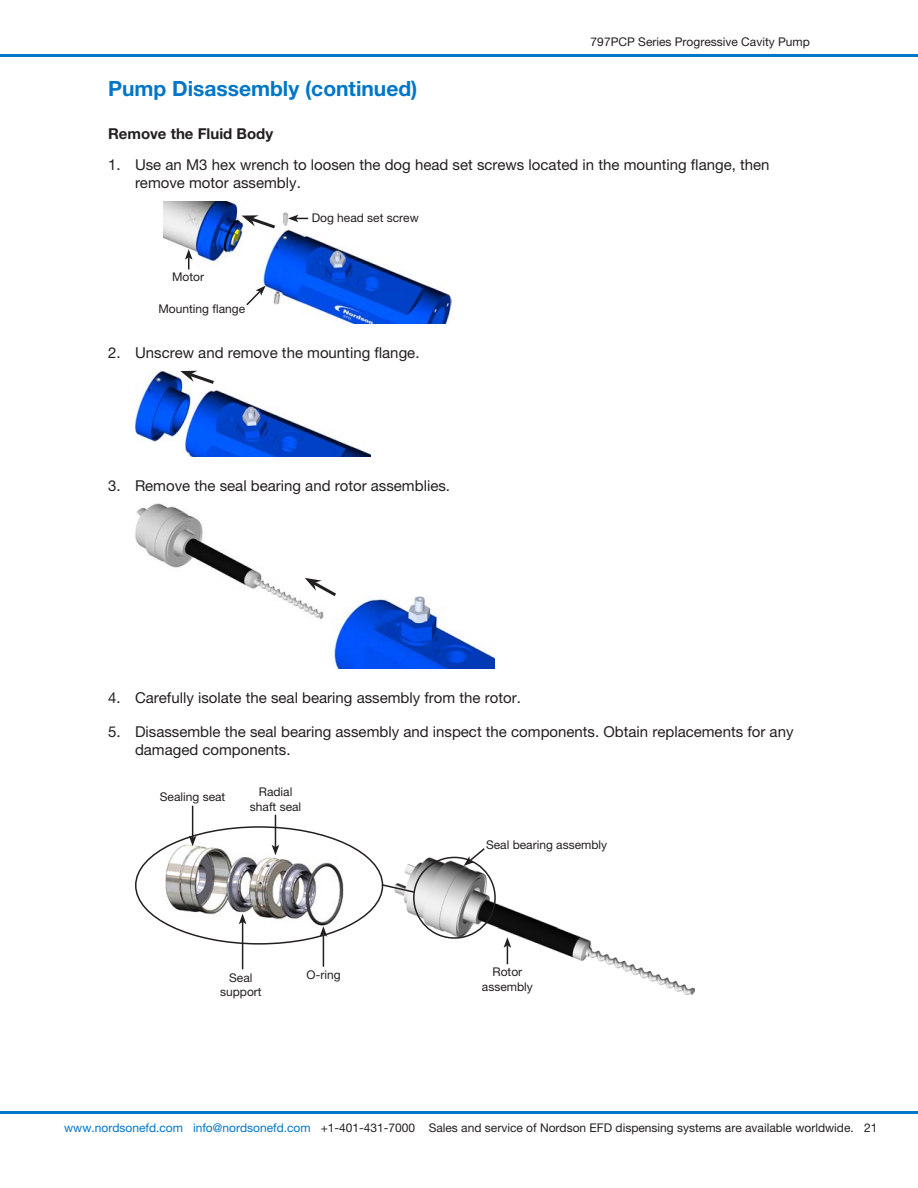
<style>
.page{position:relative;width:918px;height:1188px;background:#fff}
.page>*{position:absolute;margin:0;border:0;box-sizing:border-box;transform-origin:0 0}
.EFD-Head-Lev2_contd{font:700 21px "Helvetica Neue LT Pro";color:#0076c8}
.t1{font:15px/18px "Helvetica Neue LT Pro";color:#231f20}
.EFD-Head-Lev4{font:700 15px "Helvetica Neue LT Pro";color:#231f20}
.EFD-Callout-8L{font:12px "Helvetica Neue LT Pro";color:#231f20}
.EFD-Callout-8C{font:12px/14.4px "Helvetica Neue LT Pro";color:#231f20;text-align:center}
.EFD-Callout-8R{font:12px "Helvetica Neue LT Pro";color:#231f20}
.s1{color:#0076c8}
</style>
<div class="page">
<hr style="left:0;top:1112px;width:918px;height:2px;background:#0076c8">
<hr style="left:0;top:54px;width:918px;height:2px;background:#0076c8">
<img style="left:164px;top:201px;width:287px;height:123px">
<svg style="left:185px;top:249px;width:8px;height:20px"></svg>
<svg style="left:245px;top:286px;width:21px;height:21px"></svg>
<svg style="left:288px;top:215px;width:20px;height:7px"></svg>
<svg style="left:242px;top:215px;width:36px;height:16px"></svg>
<img style="left:135px;top:372px;width:235px;height:84px">
<svg style="left:180px;top:371px;width:37px;height:15px"></svg>
<img style="left:135px;top:504px;width:360px;height:164px">
<svg style="left:305px;top:578px;width:34px;height:21px"></svg>
<img style="left:399px;top:857px;width:295px;height:137px">
<svg style="left:464px;top:848px;width:22px;height:18px"></svg>
<svg style="left:504px;top:937px;width:7px;height:27px"></svg>
<img style="left:165px;top:837px;width:181px;height:96px">
<hr style="left:192px;top:806px;width:1px;height:32px;background:#231f20">
<svg style="left:189px;top:836px;width:7px;height:10px"></svg>
<hr style="left:242px;top:922px;width:1px;height:47px;background:#231f20">
<svg style="left:239px;top:914px;width:7px;height:10px"></svg>
<hr style="left:323px;top:934px;width:1px;height:33px;background:#231f20">
<svg style="left:320px;top:926px;width:7px;height:11px"></svg>
<hr style="left:275px;top:815px;width:1px;height:32px;background:#231f20">
<svg style="left:272px;top:845px;width:7px;height:10px"></svg>
<svg style="left:380px;top:883px;width:36px;height:11px"></svg>
<div style="left:413px;top:857px;width:83px;height:82px;border:2px solid #231f20;border-radius:50%"></div>
<p class="EFD-Head-Lev2_contd" style="left:108px;top:75px;width:311px">Pump Disassembly (continued)</p>
<p class="EFD-Callout-8L" style="left:591px;top:35px;width:221px">797PCP Series Progressive Cavity Pump</p>
<p class="EFD-Head-Lev4" style="left:108px;top:124px;width:167px">Remove the Fluid Body</p>
<p class="t1" style="left:135px;top:156px;width:636px;text-indent:-27px">1. Use an M3 hex wrench to loosen the dog head set screws located in the mounting flange, then remove motor assembly.</p>
<p class="EFD-Callout-8C" style="left:172px;top:270px;width:34px">Motor</p>
<p class="EFD-Callout-8R" style="left:158px;top:302px;width:88px">Mounting flange</p>
<p class="EFD-Callout-8L" style="left:312px;top:210px;width:109px">Dog head set screw</p>
<p class="t1" style="left:108px;top:343px;width:313px">2. Unscrew and remove the mounting flange.</p>
<p class="t1" style="left:108px;top:476px;width:344px">3. Remove the seal bearing and rotor assemblies.</p>
<p class="t1" style="left:108px;top:688px;width:414px">4. Carefully isolate the seal bearing assembly from the rotor.</p>
<p class="t1" style="left:135px;top:723px;width:660px;text-indent:-27px">5. Disassemble the seal bearing assembly and inspect the components. Obtain replacements for any damaged components.</p>
<p class="EFD-Callout-8C" style="left:160px;top:789px;width:67px">Sealing seat</p>
<p class="EFD-Callout-8C" style="left:250px;top:785px;width:53px">Radial shaft seal</p>
<p class="EFD-Callout-8C" style="left:220px;top:970px;width:43px">Seal support</p>
<p class="EFD-Callout-8C" style="left:307px;top:967px;width:36px">O-ring</p>
<p class="EFD-Callout-8L" style="left:486px;top:837px;width:123px">Seal bearing assembly</p>
<p class="EFD-Callout-8C" style="left:482px;top:965px;width:52px">Rotor assembly</p>
<p class="EFD-Callout-8L" style="left:64px;top:1121px;width:791px"><span class="s1">www.nordsonefd.com info@nordsonefd.com</span> +1-401-431-7000 Sales and service of Nordson EFD dispensing systems are available worldwide.</p>
<p class="EFD-Callout-8L" style="left:864px;top:1121px;width:15px">21</p>
</div>
